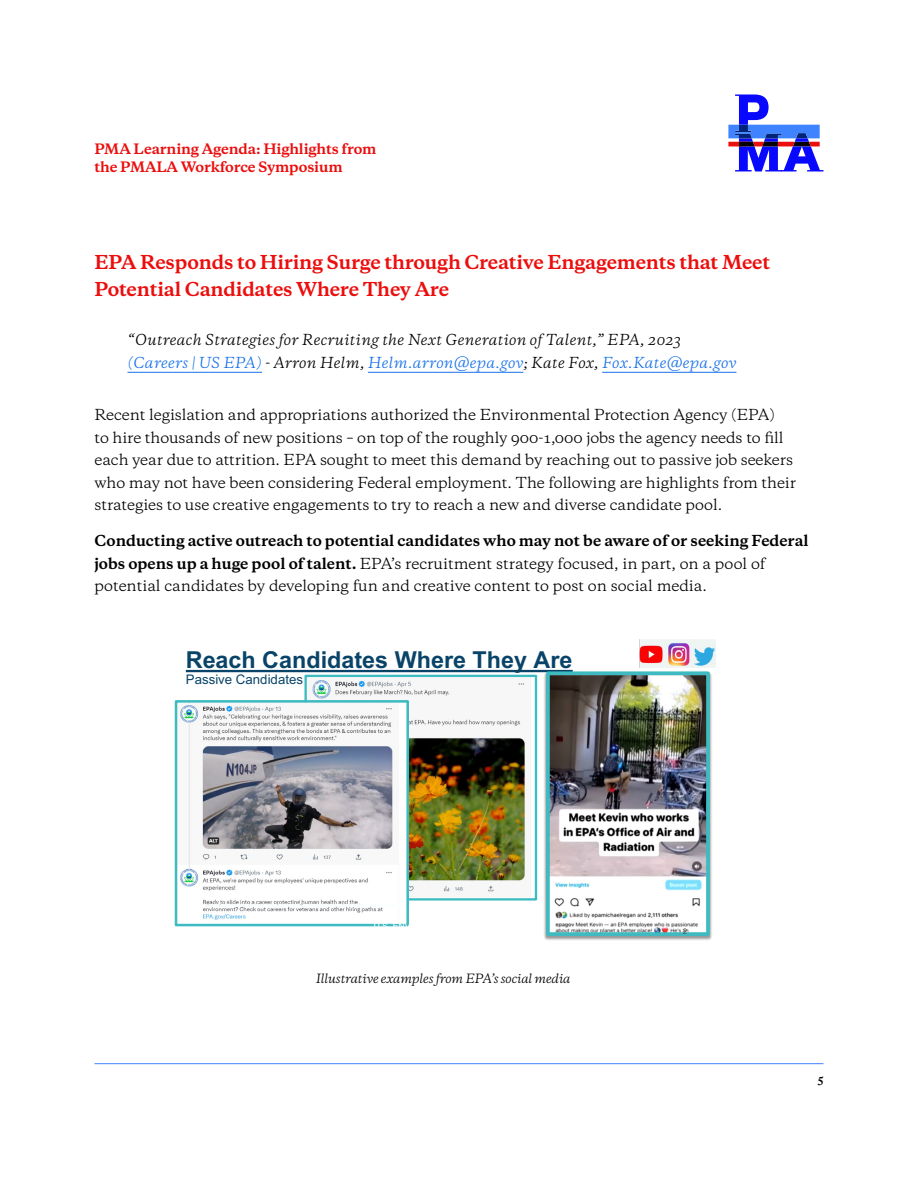
<style>
.page{position:relative;width:918px;height:1188px;background:#fff}
.page>*{position:absolute;margin:0;border:0;box-sizing:border-box;transform-origin:0 0}
.t1{font:700 23.4px "Arial";color:#094468}
.H2_-_Leadin{font:700 18px/27px "Galaxie Copernicus";letter-spacing:-.01em;color:#ec0d0d}
.P_-_-5_Tracking{font:14.25px/22.5px "Galaxie Copernicus";letter-spacing:-.005em;color:#000}
.body_text{font:14.25px/22.5px "Galaxie Copernicus";color:#000}
.P_-_Source{font:italic 14.25px/22.5px "Galaxie Copernicus";letter-spacing:.02em;color:#000}
.t2{font:700 13.5px/18px "Galaxie Copernicus";letter-spacing:-.01em;color:#ec0d0d}
.t3{font:13.2px "Arial";color:#094468}
.P_-_Caption_Less_Space_Before{font:italic 12px "Galaxie Copernicus";letter-spacing:-.01em;color:#000}
.t4{font:700 10.5px "Galaxie Copernicus";color:#000}
.t5{font:7.8px "Arial";color:#595959}
.s1{color:#1771ea}
.s2{font-weight:700}
</style>
<div class="page">
<hr style="left:94px;top:1063px;width:730px;height:1px;background:#4083ff">
<svg style="left:728px;top:94px;width:95px;height:77px"></svg>
<hr style="left:128px;top:372px;width:134px;height:1px;background:#1771ea">
<hr style="left:368px;top:372px;width:155px;height:1px;background:#1771ea">
<hr style="left:602px;top:372px;width:134px;height:1px;background:#1771ea">
<svg style="left:186px;top:670px;width:387px;height:2px"></svg>
<img style="left:312px;top:679px;width:219px;height:218px">
<div style="left:304px;top:675px;width:233px;height:226px;border:2px solid #3dbbc1"></div>
<img style="left:180px;top:704px;width:225px;height:216px">
<div style="left:175px;top:700px;width:234px;height:226px;border:3px solid #3dbbc1"></div>
<img style="left:543px;top:671px;width:169px;height:269px">
<img style="left:551px;top:676px;width:154px;height:255px">
<div style="left:546px;top:671px;width:164px;height:265px;border:4px solid #3dbbc1"></div>
<img style="left:639px;top:640px;width:77px;height:27px">
<p class="t2" style="left:94px;top:140px;width:284px">PMA Learning Agenda: Highlights from the PMALA Workforce Symposium</p>
<h2 class="H2_-_Leadin" style="left:94px;top:249px;width:677px">EPA Responds to Hiring Surge through Creative Engagements that Meet<br>Potential Candidates Where They Are</h2>
<p class="P_-_Source" style="left:128px;top:329px;width:610px">“Outreach Strategies for Recruiting the Next Generation of Talent,” EPA, 2023 <span class="s1">(Careers | US EPA)</span> - Arron Helm, <span class="s1">Helm.arron@epa.gov</span>; Kate Fox, <span class="s1">Fox.Kate@epa.gov</span></p>
<p class="P_-_-5_Tracking" style="left:95px;top:404px;width:703px">Recent legislation and appropriations authorized the Environmental Protection Agency (EPA)<br>to hire thousands of new positions – on top of the roughly 900-1,000 jobs the agency needs to fill each year due to attrition. EPA sought to meet this demand by reaching out to passive job seekers who may not have been considering Federal employment. The following are highlights from their strategies to use creative engagements to try to reach a new and diverse candidate pool.</p>
<p class="body_text" style="left:95px;top:530px;width:716px"><span class="s2">Conducting active outreach to potential candidates who may not be aware of or seeking Federal jobs opens up a huge pool of talent.</span> EPA’s recruitment strategy focused, in part, on a pool of potential candidates by developing fun and creative content to post on social media.</p>
<p class="t1" style="left:186px;top:643px;width:388px">Reach Candidates Where They Are</p>
<p class="t3" style="left:186px;top:670px;width:119px">Passive Candidates</p>
<p class="P_-_Caption_Less_Space_Before" style="left:316px;top:970px;width:256px">Illustrative examples from EPA’s social media</p>
<p class="t5" style="left:683px;top:926px;width:6px">2</p>
<p class="t4" style="left:818px;top:1072px;width:7px">5</p>
</div>
